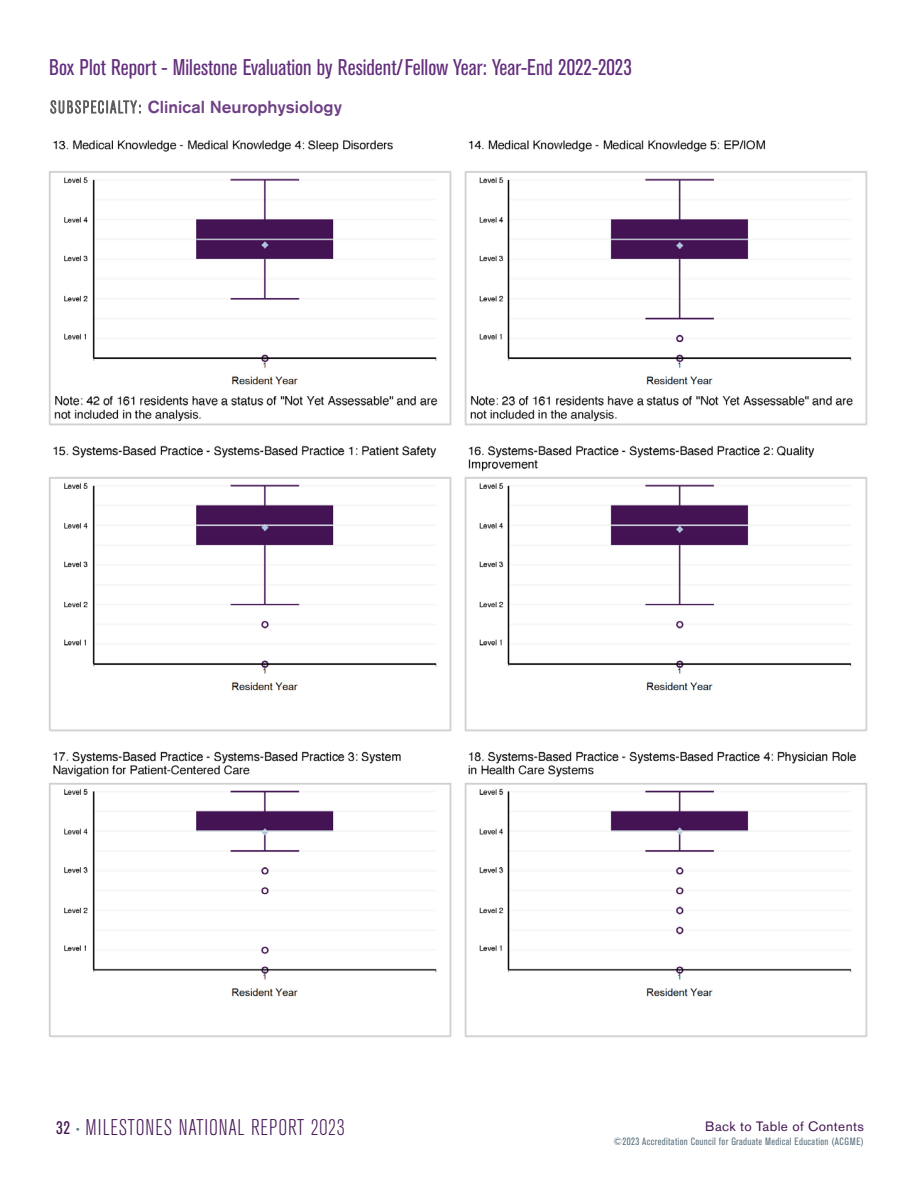
<style>
.page{position:relative;width:918px;height:1188px;background:#fff}
.page>*{position:absolute;margin:0;border:0;box-sizing:border-box;transform-origin:0 0}
.t1{font:condensed 22.5px "Akzidenz Grotesk BE";color:#622d7c}
.t2{font:300 condensed 22.5px "Akzidenz Grotesk BE";letter-spacing:.03em;color:#431353}
.t3{font:500 17.25px "Akzidenz Grotesk BE";color:#6e3f84}
.t4{font:13.5px "Akzidenz Grotesk BE";letter-spacing:.03em;color:#431353}
.t5{font:condensed 10.5px "Akzidenz Grotesk BE";letter-spacing:.03em;color:#5f7380}
.s1{font-weight:300;font-stretch:condensed;color:#57585b}
.s2{font-weight:400;font-size:18px}
.s3{font-weight:400;font-size:10.5px;color:#5f7380}
</style>
<div class="page">
<img style="left:48px;top:140px;width:820px;height:898px">
<p class="t1" style="left:49px;top:55px;width:584px">Box Plot Report - Milestone Evaluation by Resident/Fellow Year: Year-End 2022-2023</p>
<p class="t3" style="left:50px;top:96px;width:293px"><span class="s1">SUBSPECIALTY:</span> Clinical Neurophysiology</p>
<p class="t2" style="left:56px;top:1116px;width:290px"><span class="s2">32</span> <span class="s3">•</span> MILESTONES NATIONAL REPORT 2023</p>
<p class="t4" style="left:705px;top:1118px;width:160px">Back to Table of Contents</p>
<p class="t5" style="left:614px;top:1135px;width:252px">©2023 Accreditation Council for Graduate Medical Education (ACGME)</p>
</div>
